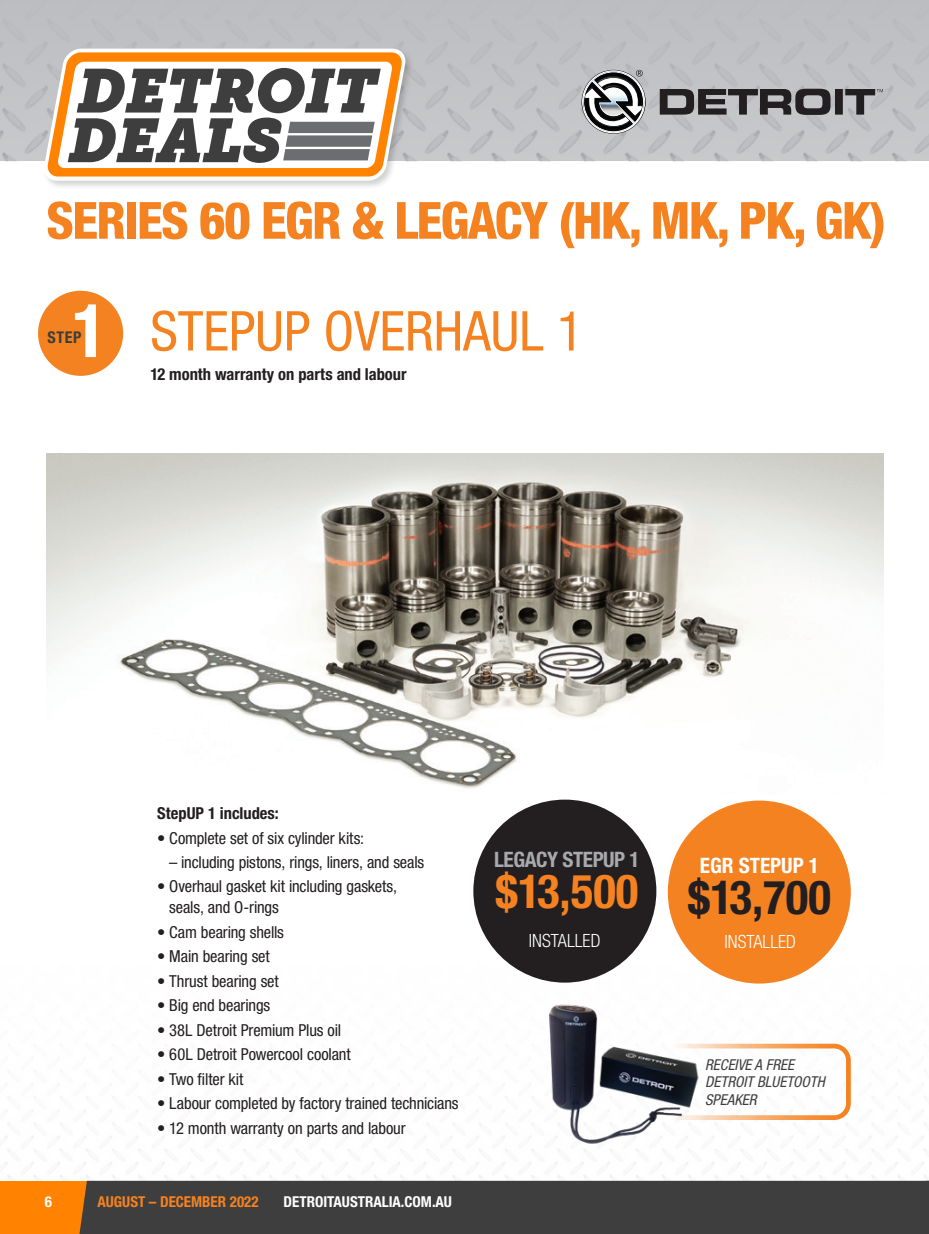
<style>
.page{position:relative;width:929px;height:1234px;background:#fff}
.page>*{position:absolute;margin:0;border:0;box-sizing:border-box;transform-origin:0 0}
.veneer_heading{font:700 condensed 74.25px "Helvetica Neue LT Pro";color:#fff}
.t1{font:italic 61px "Museo Slab 1000";color:#3e3e3f}
.Main_Heading{font:condensed 55px "Helvetica Neue LT Pro";color:#f58220}
.Heading_1{font:800 condensed 51.25px "Helvetica Neue LT Pro";letter-spacing:-.03em;color:#f58220}
.t2{font:700 condensed 47px "Helvetica Neue LT Pro";color:#231f20}
.t3{font:700 condensed 47px "Helvetica Neue LT Pro";color:#f58220}
.t4{font:700 condensed 21.25px "Helvetica Neue LT Pro";letter-spacing:-.02em;color:#a8a9ad}
.t5{font:700 condensed 21.25px "Helvetica Neue LT Pro";color:#fff}
.t6{font:300 condensed 18.25px "Helvetica Neue LT Pro";color:#fff}
.t7{font:condensed 16.5px/20.6px "Helvetica Neue LT Pro";letter-spacing:-.01em;color:#231f20}
.sub_heading_black{font:700 condensed 16.5px "Helvetica Neue LT Pro";color:#231f20}
.Sub_Heading_1{font:700 condensed 16.5px "Helvetica Neue LT Pro";color:#231f20}
.veneer_heading-2{font:700 condensed 16.25px "Helvetica Neue LT Pro";color:#3d3d3b}
.List_Paragraph{font:italic condensed 15px/17.5px "Helvetica Neue LT Pro";color:#3e3e3f}
.t8{font:700 condensed 15px "Helvetica Neue LT Pro";color:#fff}
.t9{font:700 condensed 15px "Helvetica Neue LT Pro";color:#f58220}
</style>
<div class="page">
<img style="left:5px;top:964px;width:922px;height:215px">
<div style="left:0;top:1180px;width:928px;height:53px;background:#ff8200"></div>
<div style="left:78px;top:1180px;width:850px;height:53px;background:#3e3e3f"></div>
<div style="left:0;top:0;width:929px;height:161px;background:#bfc0c3"></div>
<div style="left:38px;top:291px;width:85px;height:85px;background:#f58220;border-radius:50%"></div>
<img style="left:46px;top:454px;width:837px;height:334px">
<div style="left:667px;top:800px;width:183px;height:183px;background:#f58220;border-radius:50%"></div>
<div style="left:473px;top:799px;width:183px;height:183px;background:#231f20;border-radius:50%"></div>
<div style="left:619px;top:1043px;width:231px;height:76px;border:5px solid #f58220;border-radius:14px"></div>
<img style="left:533px;top:992px;width:184px;height:157px">
<div style="left:581px;top:70px;width:64px;height:64px;border:1px solid #211e1e;border-radius:50%"></div>
<svg style="left:583px;top:70px;width:60px;height:62px"></svg>
<svg style="left:659px;top:89px;width:223px;height:26px;background:#686668"></svg>
<div style="left:42px;top:46px;width:372px;height:143px;background:#231f20;opacity:.2"></div>
<svg style="left:43px;top:49px;width:363px;height:132px"></svg>
<svg style="left:47px;top:52px;width:356px;height:124px"></svg>
<h2 class="t1" style="left:74px;top:56px;width:301px">DETROIT</h2>
<h2 class="t1" style="left:65px;top:105px;width:215px">DEALS</h2>
<p class="Heading_1" style="left:46px;top:189px;width:841px">SERIES 60 EGR &amp; LEGACY (HK, MK, PK, GK)</p>
<p class="veneer_heading" style="left:72px;top:286px;width:37px">1</p>
<p class="Main_Heading" style="left:150px;top:298px;width:434px">STEPUP OVERHAUL 1</p>
<p class="sub_heading_black" style="left:150px;top:364px;width:258px">12 month warranty on parts and labour</p>
<p class="veneer_heading-2" style="left:47px;top:327px;width:35px">STEP</p>
<p class="Sub_Heading_1" style="left:157px;top:803px;width:123px">StepUP 1 includes:</p>
<p class="t7" style="left:157px;top:827px;width:208px">• Complete set of six cylinder kits:</p>
<p class="t7" style="left:169px;top:851px;width:256px">– including pistons, rings, liners, and seals</p>
<p class="t7" style="left:169px;top:875px;width:229px;text-indent:-12px">• Overhaul gasket kit including gaskets, seals, and O-rings</p>
<p class="t7" style="left:157px;top:921px;width:128px">• Cam bearing shells</p>
<p class="t7" style="left:157px;top:945px;width:114px">• Main bearing set</p>
<p class="t7" style="left:157px;top:970px;width:123px">• Thrust bearing set</p>
<p class="t7" style="left:157px;top:994px;width:114px">• Big end bearings</p>
<p class="t7" style="left:157px;top:1019px;width:185px">• 38L Detroit Premium Plus oil</p>
<p class="t7" style="left:157px;top:1043px;width:195px">• 60L Detroit Powercool coolant</p>
<p class="t7" style="left:157px;top:1068px;width:88px">• Two filter kit</p>
<p class="t7" style="left:157px;top:1092px;width:303px">• Labour completed by factory trained technicians</p>
<p class="t7" style="left:157px;top:1117px;width:250px">• 12 month warranty on parts and labour</p>
<p class="t8" style="left:45px;top:1192px;width:9px">6</p>
<p class="t9" style="left:97px;top:1192px;width:162px">AUGUST – DECEMBER 2022</p>
<p class="t8" style="left:283px;top:1192px;width:170px">DETROITAUSTRALIA.COM.AU</p>
<p class="t4" style="left:494px;top:846px;width:147px">LEGACY STEPUP 1</p>
<p class="t3" style="left:495px;top:863px;width:144px">$13,500</p>
<p class="t6" style="left:529px;top:929px;width:73px">INSTALLED</p>
<p class="t5" style="left:699px;top:852px;width:121px">EGR STEPUP 1</p>
<p class="t2" style="left:687px;top:868px;width:144px">$13,700</p>
<p class="t6" style="left:724px;top:930px;width:73px">INSTALLED</p>
<p class="List_Paragraph" style="left:705px;top:1055px;width:121px">RECEIVE A FREE<br>DETROIT BLUETOOTH<br>SPEAKER</p>
</div>
